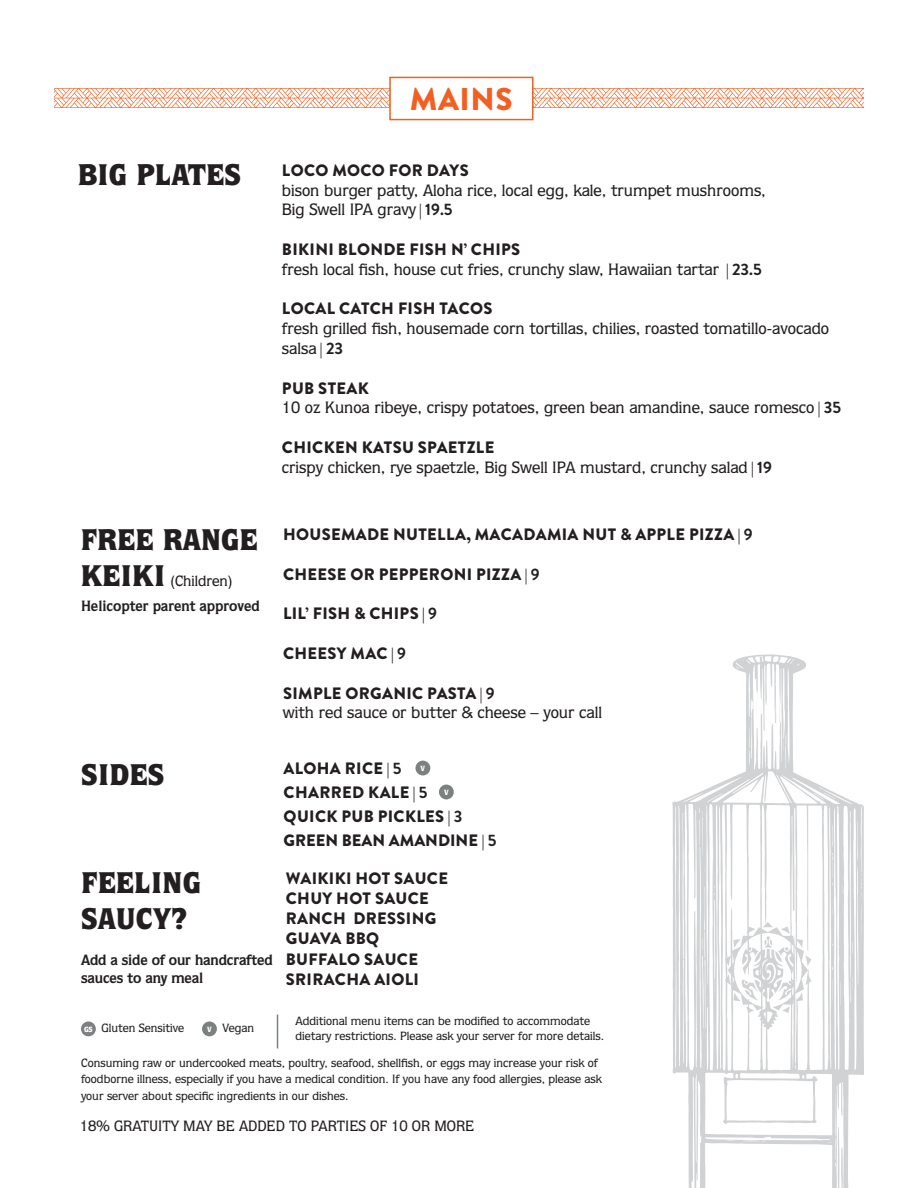
<style>
.page{position:relative;width:918px;height:1188px;background:#fff}
.page>*{position:absolute;margin:0;border:0;box-sizing:border-box;transform-origin:0 0}
.t1{font:900 31.5px "Brandon Grotesque";letter-spacing:.02em;color:#f26021}
.t2{font:900 30px/36px "Quorum Std";color:#231f20}
.text1{font:500 16.5px/19.8px "Quorum Std";color:#231f20}
.t3{font:900 16.5px "Brandon Grotesque";letter-spacing:.02em;color:#231f20}
.t4{font:900 16.5px "Brandon Grotesque";color:#231f20}
.text1-2{font:700 15px/18px "Quorum Std";letter-spacing:-.01em;color:#231f20}
.text1-3{font:500 15px "Quorum Std";color:#231f20}
.t5{font:500 12px/16.5px "Quorum Std";color:#231f20}
.Label{font:900 7.65px "Quorum Std";color:#fff}
.s1{font-family:"Brandon Grotesque";font-weight:700;font-size:15px}
.s2{font-family:"Brandon Grotesque";font-weight:700}
.s3{font-weight:900;font-size:30px}
.s4{font-weight:700;font-size:15px}
.s5{font-weight:700}
</style>
<div class="page">
<svg style="left:672px;top:654px;width:192px;height:534px"></svg>
<svg style="left:725px;top:922px;width:86px;height:107px"></svg>
<svg style="left:54px;top:88px;width:810px;height:20px"></svg>
<hr style="left:277px;top:1015px;width:1px;height:33px;background:#7b8080">
<div style="left:81px;top:1021px;width:15px;height:15px;background:#7b8080;border-radius:50%"></div>
<div style="left:202px;top:1021px;width:15px;height:15px;background:#7b8080;border-radius:50%"></div>
<div style="left:439px;top:785px;width:15px;height:14px;background:#7b8080;border-radius:50%"></div>
<div style="left:415px;top:761px;width:15px;height:14px;background:#7b8080;border-radius:50%"></div>
<div style="left:390px;top:77px;width:143px;height:43px;background:#fff"></div>
<div style="left:389px;top:77px;width:145px;height:43px;border:2px solid #f26021"></div>
<p class="t1" style="left:410px;top:76px;width:105px">MAINS</p>
<h2 class="t2" style="left:77px;top:157px;width:166px">BIG PLATES</h2>
<p class="t3" style="left:282px;top:158px;width:188px">LOCO MOCO FOR DAYS</p>
<p class="text1" style="left:282px;top:180px;width:486px">bison burger patty, Aloha rice, local egg, kale, trumpet mushrooms,<br>Big Swell IPA gravy <span class="s1">|</span> <span class="s2">19.5</span></p>
<p class="t3" style="left:282px;top:238px;width:240px">BIKINI BLONDE FISH N’ CHIPS</p>
<p class="text1" style="left:282px;top:259px;width:481px">fresh local fish, house cut fries, crunchy slaw, Hawaiian tartar <span class="s1">|</span> <span class="s2">23.5</span></p>
<p class="t3" style="left:282px;top:297px;width:212px">LOCAL CATCH FISH TACOS</p>
<p class="text1" style="left:282px;top:319px;width:549px">fresh grilled fish, housemade corn tortillas, chilies, roasted tomatillo-avocado salsa <span class="s1">|</span> <span class="s2">23</span></p>
<p class="t3" style="left:282px;top:376px;width:88px">PUB STEAK</p>
<p class="text1" style="left:282px;top:398px;width:561px">10 oz Kunoa ribeye, crispy potatoes, green bean amandine, sauce romesco <span class="s1">|</span> <span class="s2">35</span></p>
<p class="t3" style="left:282px;top:436px;width:214px">CHICKEN KATSU SPAETZLE</p>
<p class="text1" style="left:282px;top:457px;width:492px">crispy chicken, rye spaetzle, Big Swell IPA mustard, crunchy salad <span class="s1">|</span> <span class="s2">19</span></p>
<h2 class="t2" style="left:81px;top:521px;width:179px">FREE RANGE</h2>
<p class="text1-3" style="left:81px;top:572px;width:154px"><span class="s3">KEIKI</span> (Children)</p>
<p class="text1-2" style="left:81px;top:597px;width:180px">Helicopter parent approved</p>
<p class="t3" style="left:283px;top:523px;width:471px">HOUSEMADE NUTELLA, MACADAMIA NUT &amp; APPLE PIZZA <span class="s4">|</span> <span class="s5">9</span></p>
<p class="t3" style="left:283px;top:562px;width:258px">CHEESE OR PEPPERONI PIZZA <span class="s4">|</span> <span class="s5">9</span></p>
<p class="t3" style="left:283px;top:602px;width:156px">LIL’ FISH &amp; CHIPS <span class="s4">|</span> <span class="s5">9</span></p>
<p class="t3" style="left:283px;top:642px;width:125px">CHEESY MAC <span class="s4">|</span> <span class="s5">9</span></p>
<p class="t3" style="left:283px;top:681px;width:213px">SIMPLE ORGANIC PASTA <span class="s4">|</span> <span class="s5">9</span></p>
<p class="text1" style="left:283px;top:703px;width:321px">with red sauce or butter &amp; cheese – your call</p>
<h2 class="t2" style="left:81px;top:756px;width:85px">SIDES</h2>
<p class="t2" style="left:81px;top:864px;width:121px">FEELING<br>SAUCY?</p>
<p class="text1-2" style="left:81px;top:951px;width:193px">Add a side of our handcrafted sauces to any meal</p>
<p class="t3" style="left:284px;top:756px;width:119px">ALOHA RICE <span class="s4">|</span> <span class="s5">5</span></p>
<p class="t3" style="left:284px;top:780px;width:145px">CHARRED KALE <span class="s4">|</span> <span class="s5">5</span></p>
<p class="t3" style="left:284px;top:804px;width:180px">QUICK PUB PICKLES <span class="s4">|</span> <span class="s5">3</span></p>
<p class="t4" style="left:284px;top:828px;width:214px">GREEN BEAN AMANDINE <span class="s4">|</span> <span class="s5">5</span></p>
<p class="Label" style="left:421px;top:763px;width:6px">V</p>
<p class="Label" style="left:444px;top:787px;width:6px">V</p>
<p class="t3" style="left:286px;top:866px;width:164px">WAIKIKI HOT SAUCE</p>
<p class="t3" style="left:286px;top:886px;width:144px">CHUY HOT SAUCE</p>
<p class="t3" style="left:286px;top:907px;width:152px">RANCH DRESSING</p>
<p class="t3" style="left:286px;top:927px;width:95px">GUAVA BBQ</p>
<p class="t3" style="left:286px;top:947px;width:134px">BUFFALO SAUCE</p>
<p class="t3" style="left:286px;top:967px;width:135px">SRIRACHA AIOLI</p>
<p class="t5" style="left:102px;top:1020px;width:84px">Gluten Sensitive</p>
<p class="t5" style="left:223px;top:1020px;width:33px">Vegan</p>
<p class="t5" style="left:296px;top:1014px;width:310px;line-height:14.4px">Additional menu items can be modified to accommodate dietary restrictions. Please ask your server for more details.</p>
<p class="Label" style="left:84px;top:1024px;width:10px">GS</p>
<p class="Label" style="left:207px;top:1024px;width:6px">V</p>
<p class="t5" style="left:81px;top:1054px;width:522px">Consuming raw or undercooked meats, poultry, seafood, shellfish, or eggs may increase your risk of foodborne illness, especially if you have a medical condition. If you have any food allergies, please ask your server about specific ingredients in our dishes.</p>
<p class="text1-3" style="left:80px;top:1117px;width:396px">18% GRATUITY MAY BE ADDED TO PARTIES OF 10 OR MORE</p>
</div>
